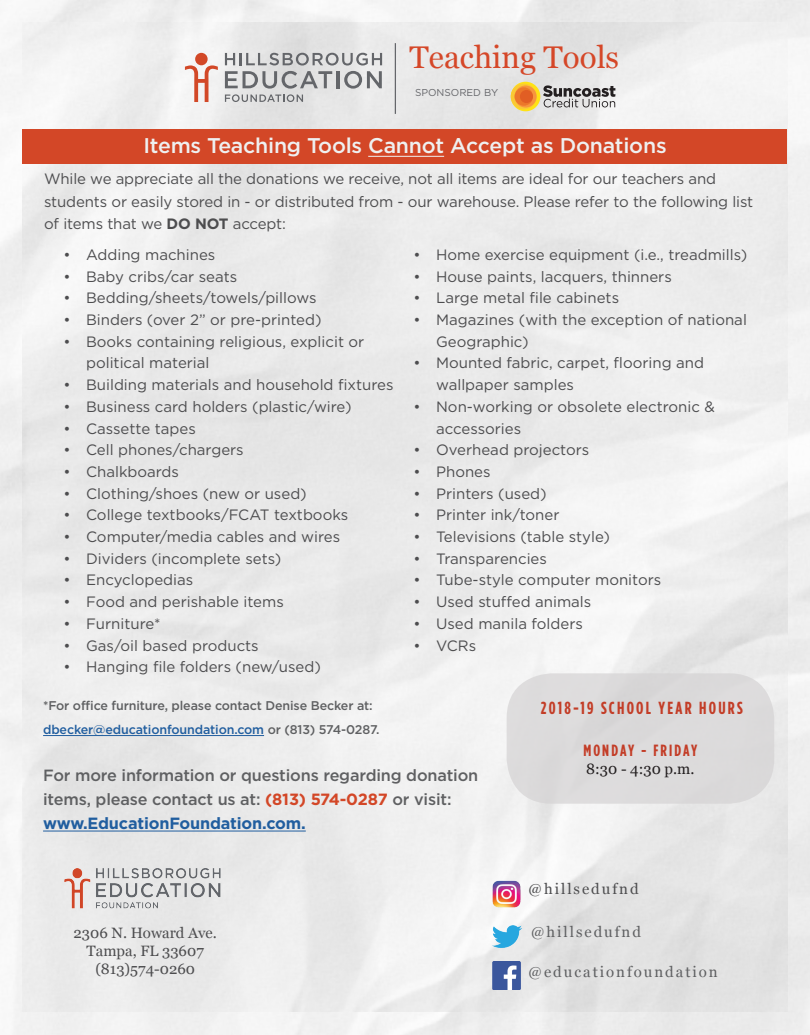
<style>
.page{position:relative;width:810px;height:1035px;background:#fff}
.page>*{position:absolute;margin:0;border:0;box-sizing:border-box;transform-origin:0 0}
.t1{font:31.38px "Georgia";color:#d54728}
.t2{font:500 21.25px "Gotham HTF";letter-spacing:-.01em;color:#eff0f0}
.t3{font:700 condensed 17.5px "Gotham HTF";letter-spacing:.13em;color:#c33d27}
.t4{font:500 16.25px/23.8px "Gotham HTF";letter-spacing:-.01em;color:#5f6062}
.t5{font:700 16.25px "Gotham HTF";letter-spacing:-.01em;color:#215e9f}
.t6{font:700 condensed 16.25px "Gotham HTF";letter-spacing:.13em;color:#c33d27}
.t7{font:15px/21.8px "Gotham HTF";color:#4d4d4f}
.t8{font:15px "Georgia";color:#4d4d4f}
.t9{font:15px "Georgia";letter-spacing:.13em;color:#5f6062}
.t10{font:15px "Georgia";color:#231f20}
.t11{font:15px "Georgia";letter-spacing:.13em;color:#4d4d4f}
.t12{font:500 12.62px/23.8px "Gotham HTF";letter-spacing:-.01em;color:#5f6062}
.t13{font:10px "Gotham HTF";color:#66676b}
.s1{font-weight:700}
.s2{color:#215e9f}
.s3{font-weight:700;color:#d34727}
.s4{font-style:inherit}
</style>
<div class="page">
<img style="left:22px;top:23px;width:766px;height:988px">
<div style="left:507px;top:673px;width:267px;height:131px;background:#dcdadb;border-radius:45px"></div>
<hr style="left:43px;top:735px;width:221px;height:1px;background:#215e9f">
<hr style="left:43px;top:831px;width:263px;height:1px;background:#215e9f">
<hr style="left:395px;top:43px;width:1px;height:71px;background:#65676b">
<svg style="left:543px;top:85px;width:72px;height:22px;background:#a2a1a1"></svg>
<svg style="left:511px;top:82px;width:29px;height:29px"></svg>
<svg style="left:511px;top:84px;width:26px;height:25px"></svg>
<div style="left:515px;top:86px;width:22px;height:22px;background:#f7953e;border-radius:50%"></div>
<div style="left:515px;top:87px;width:18px;height:19px;background:#ec772a;border-radius:50%"></div>
<div style="left:520px;top:90px;width:13px;height:13px;background:#e15e24;border-radius:50%"></div>
<svg style="left:225px;top:53px;width:157px;height:49px;background:#c2c3c4"></svg>
<div style="left:195px;top:53px;width:13px;height:12px;background:#d24827;border-radius:50%"></div>
<svg style="left:185px;top:65px;width:33px;height:37px"></svg>
<div style="left:22px;top:130px;width:766px;height:34px;background:#d34727"></div>
<hr style="left:368px;top:156px;width:76px;height:1px;background:#eff0f0">
<img style="left:492px;top:880px;width:29px;height:27px">
<img style="left:482px;top:962px;width:49px;height:28px">
<img style="left:489px;top:920px;width:35px;height:32px">
<img style="left:57px;top:852px;width:168px;height:63px">
<p class="t1" style="left:410px;top:34px;width:211px">Teaching Tools</p>
<p class="t13" style="left:415px;top:87px;width:85px">SPONSORED BY</p>
<p class="t2" style="left:143px;top:134px;width:525px">Items Teaching Tools Cannot Accept as Donations</p>
<p class="t7" style="left:44px;top:168px;width:711px;line-height:22.5px">While we appreciate all the donations we receive, not all items are ideal for our teachers and students or easily stored in - or distributed from - our warehouse. Please refer to the following list of items that we <span class="s1">DO NOT</span> accept:</p>
<p class="t7" style="left:64px;top:244px;width:153px">• Adding machines</p>
<p class="t7" style="left:64px;top:265px;width:175px">• Baby cribs/car seats</p>
<p class="t7" style="left:64px;top:287px;width:255px">• Bedding/sheets/towels/pillows</p>
<p class="t7" style="left:64px;top:309px;width:260px">• Binders (over 2” or pre-printed)</p>
<p class="t7" style="left:86px;top:330px;width:280px;text-indent:-22px">• Books containing religious, explicit or political material</p>
<p class="t7" style="left:64px;top:374px;width:331px">• Building materials and household fixtures</p>
<p class="t7" style="left:64px;top:395px;width:290px">• Business card holders (plastic/wire)</p>
<p class="t7" style="left:64px;top:417px;width:134px">• Cassette tapes</p>
<p class="t7" style="left:64px;top:439px;width:182px">• Cell phones/chargers</p>
<p class="t7" style="left:64px;top:461px;width:117px">• Chalkboards</p>
<p class="t7" style="left:64px;top:482px;width:245px">• Clothing/shoes (new or used)</p>
<p class="t7" style="left:64px;top:504px;width:286px">• College textbooks/FCAT textbooks</p>
<p class="t7" style="left:64px;top:526px;width:278px">• Computer/media cables and wires</p>
<p class="t7" style="left:64px;top:547px;width:219px">• Dividers (incomplete sets)</p>
<p class="t7" style="left:64px;top:569px;width:131px">• Encyclopedias</p>
<p class="t7" style="left:64px;top:591px;width:222px">• Food and perishable items</p>
<p class="t7" style="left:64px;top:612px;width:98px">• Furniture*</p>
<p class="t7" style="left:64px;top:634px;width:197px">• Gas/oil based products</p>
<p class="t7" style="left:64px;top:656px;width:259px">• Hanging file folders (new/used)</p>
<p class="t7" style="left:414px;top:244px;width:335px">• Home exercise equipment (i.e., treadmills)</p>
<p class="t7" style="left:414px;top:265px;width:260px">• House paints, lacquers, thinners</p>
<p class="t7" style="left:414px;top:287px;width:207px">• Large metal file cabinets</p>
<p class="t7" style="left:436px;top:309px;width:312px;text-indent:-22px">• Magazines (with the exception of national<br>Geographic)</p>
<p class="t7" style="left:436px;top:352px;width:269px;text-indent:-22px">• Mounted fabric, carpet, flooring and wallpaper samples</p>
<p class="t7" style="left:436px;top:395px;width:280px;text-indent:-22px">• Non-working or obsolete electronic &amp; accessories</p>
<p class="t7" style="left:414px;top:439px;width:177px">• Overhead projectors</p>
<p class="t7" style="left:414px;top:461px;width:79px">• Phones</p>
<p class="t7" style="left:414px;top:482px;width:135px">• Printers (used)</p>
<p class="t7" style="left:414px;top:504px;width:147px">• Printer ink/toner</p>
<p class="t7" style="left:414px;top:526px;width:198px">• Televisions (table style)</p>
<p class="t7" style="left:414px;top:547px;width:135px">• Transparencies</p>
<p class="t7" style="left:414px;top:569px;width:249px">• Tube-style computer monitors</p>
<p class="t7" style="left:414px;top:591px;width:179px">• Used stuffed animals</p>
<p class="t7" style="left:414px;top:612px;width:171px">• Used manila folders</p>
<p class="t7" style="left:414px;top:634px;width:64px">• VCRs</p>
<p class="t12" style="left:43px;top:694px;width:338px">*For office furniture, please contact Denise Becker at: <span class="s2">dbecker@educationfoundation.com</span> or (813) 574-0287.</p>
<p class="t4" style="left:43px;top:763px;width:437px">For more information or questions regarding donation items, please contact us at: <span class="s3">(813) 574-0287</span> or visit:</p>
<p class="t5" style="left:43px;top:814px;width:264px">www.EducationFoundation.com.</p>
<p class="t3" style="left:541px;top:698px;width:204px">2018-19 SCHOOL YEAR HOURS</p>
<p class="t6" style="left:583px;top:741px;width:115px">MONDAY - FRIDAY</p>
<p class="t10" style="left:586px;top:758px;width:110px">8:30 - 4:30 p.m.</p>
<p class="t11" style="left:528px;top:878px;width:112px"><span class="s4">@</span>hillsedufnd</p>
<p class="t9" style="left:531px;top:921px;width:112px"><span class="s4">@</span>hillsedufnd</p>
<p class="t8" style="left:74px;top:922px;width:145px">2306 N. Howard Ave.</p>
<p class="t8" style="left:87px;top:940px;width:119px">Tampa, FL 33607</p>
<p class="t8" style="left:95px;top:958px;width:101px">(813)574-0260</p>
<p class="t9" style="left:528px;top:961px;width:191px">@educationfoundation</p>
</div>
